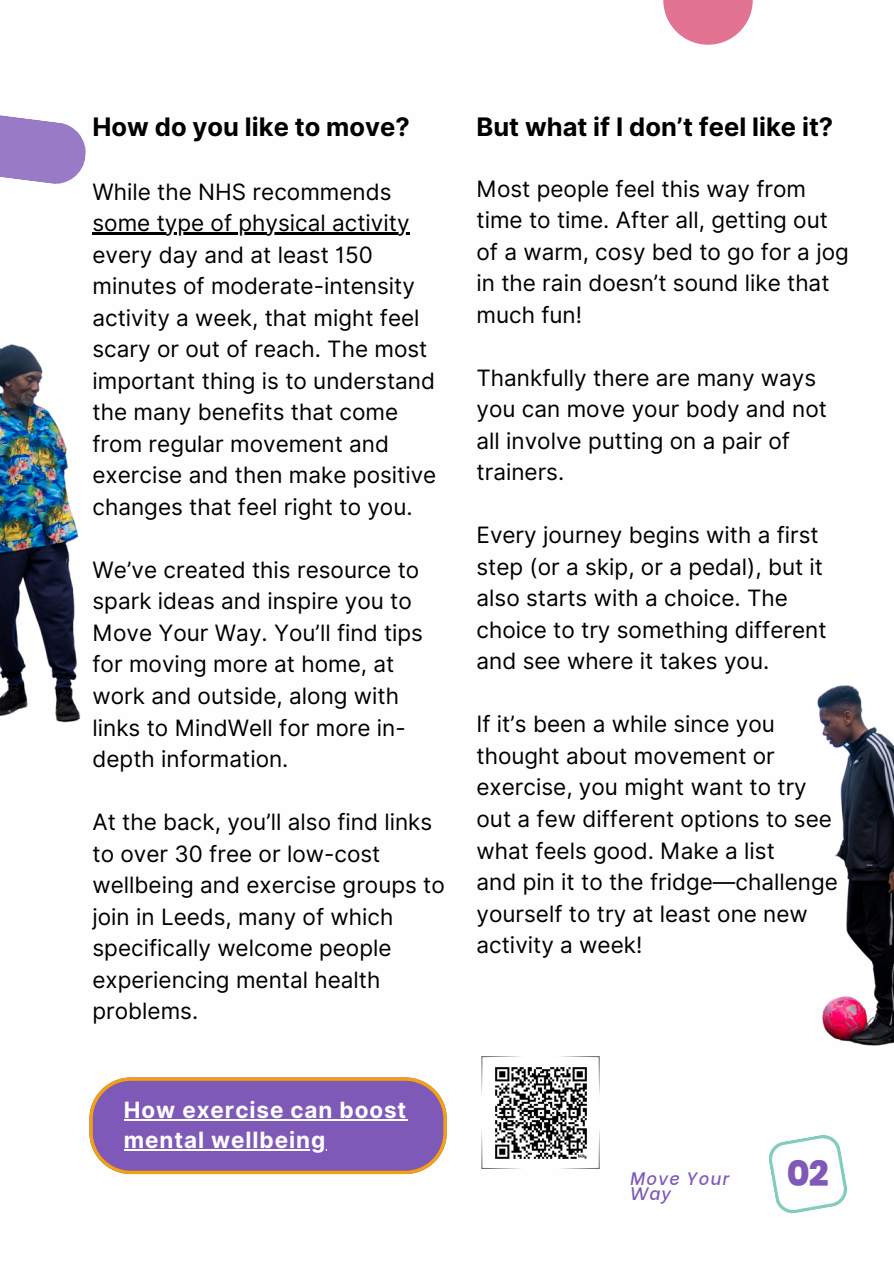
<style>
.page{position:relative;width:894px;height:1264px;background:#fff}
.page>*{position:absolute;margin:0;border:0;box-sizing:border-box;transform-origin:0 0}
.t1{font:800 34.95px "Poppins";color:#7e59b8}
.t2{font:700 25.5px "Inter";color:#000}
.t3{font:22.5px/31.5px "Inter";color:#000}
.t4{font:700 22.5px "Inter";letter-spacing:.04em;color:#fff}
.t5{font:italic 500 18px "Be Vietnam";letter-spacing:.07em;color:#7e59b8}
</style>
<div class="page">
<svg style="left:0;top:115px;width:86px;height:69px"></svg>
<svg style="left:663px;top:0;width:89px;height:45px;fill:#e37393"></svg>
<svg style="left:768px;top:1135px;width:79px;height:79px"></svg>
<hr style="left:92px;top:232px;width:317px;height:3px;background:#000">
<img style="left:817px;top:685px;width:76px;height:361px">
<img style="left:0;top:232px;width:184px;height:491px">
<svg style="left:89px;top:1077px;width:357px;height:97px;background:#8f68ae"></svg>
<img style="left:495px;top:1067px;width:92px;height:92px">
<svg style="left:481px;top:1056px;width:42px;height:41px"></svg>
<svg style="left:558px;top:1056px;width:41px;height:41px"></svg>
<svg style="left:558px;top:1127px;width:41px;height:41px"></svg>
<svg style="left:481px;top:1127px;width:42px;height:41px"></svg>
<hr style="left:124px;top:1118px;width:283px;height:2px;background:#fff">
<hr style="left:124px;top:1149px;width:202px;height:1px;background:#fff">
<h3 class="t2" style="left:92px;top:111px;width:318px">How do you like to move?</h3>
<h3 class="t3" style="left:92px;top:176px;width:300px">While the NHS recommends</h3>
<p class="t3" style="left:92px;top:207px;width:345px">some type of physical activity every day and at least 150 minutes of moderate-intensity activity a week, that might feel scary or out of reach. The most important thing is to understand the many benefits that come from regular movement and exercise and then make positive changes that feel right to you.</p>
<p class="t3" style="left:92px;top:554px;width:328px">We’ve created this resource to</p>
<h2 class="t3" style="left:92px;top:585px;width:332px">spark ideas and inspire you to<br>Move Your Way. You’ll find tips for moving more at home, at work and outside, along with links to MindWell for more in&shy;depth information.</h2>
<h2 class="t3" style="left:92px;top:806px;width:341px">At the back, you’ll also find links</h2>
<h1 class="t3" style="left:92px;top:837px;width:354px">to over 30 free or low-cost wellbeing and exercise groups to join in Leeds, many of which specifically welcome people experiencing mental health problems.</h1>
<p class="t4" style="left:124px;top:1096px;width:284px">How exercise can boost</p>
<p class="t4" style="left:124px;top:1126px;width:203px">mental wellbeing</p>
<p class="t2" style="left:476px;top:111px;width:358px">But what if I don’t feel like it?</p>
<h3 class="t3" style="left:476px;top:173px;width:374px">Most people feel this way from time to time. After all, getting out of a warm, cosy bed to go for a jog in the rain doesn’t sound like that much fun!</h3>
<h3 class="t3" style="left:476px;top:362px;width:352px">Thankfully there are many ways you can move your body and not all involve putting on a pair of trainers.</h3>
<h3 class="t3" style="left:476px;top:519px;width:351px">Every journey begins with a first step (or a skip, or a pedal), but it also starts with a choice. The choice to try something different and see where it takes you.</h3>
<h3 class="t3" style="left:476px;top:708px;width:363px">If it’s been a while since you thought about movement or exercise, you might want to try out a few different options to see what feels good. Make a list<br>and pin it to the fridge—challenge yourself to try at least one new activity a week!</h3>
<h3 class="t5" style="left:629px;top:1163px;width:100px">Move Your</h3>
<h3 class="t5" style="left:629px;top:1178px;width:42px">Way</h3>
<h1 class="t1" style="left:786px;top:1149px;width:43px">02</h1>
</div>
